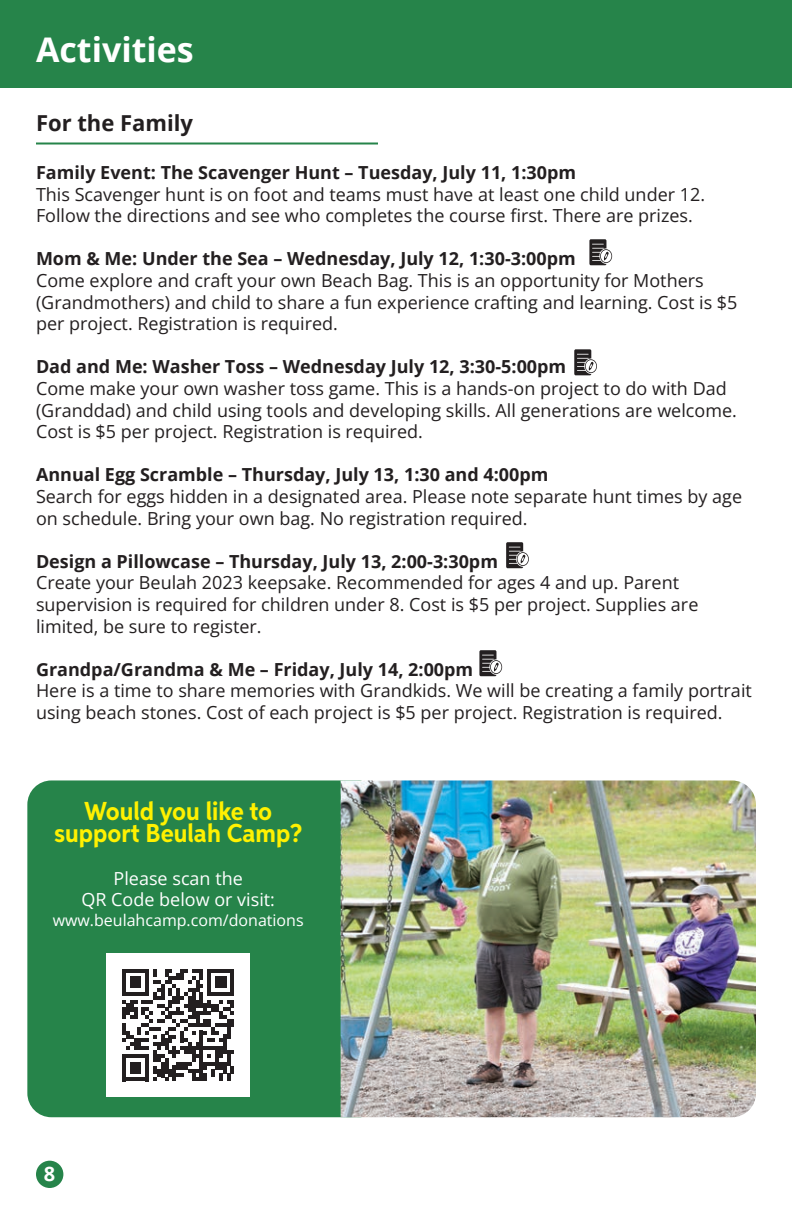
<style>
.page{position:relative;width:792px;height:1224px;background:#fff}
.page>*{position:absolute;margin:0;border:0;box-sizing:border-box;transform-origin:0 0}
.t1{font:700 34px "Open Sans";color:#fff}
.t2{font:700 26px/21.6px "Aspira Nar";color:#fff101;text-align:center}
.t3{font:700 22px "Open Sans";color:#231f20}
.t4{font:700 20px "Open Sans";color:#fff}
.t5{font:18px/21.6px "Open Sans";color:#231f20}
.t6{font:700 18px "Open Sans";color:#231f20}
.t7{font:18px "Open Sans";color:#fff}
.t8{font:16px "Open Sans";color:#fff}
</style>
<div class="page">
<div style="left:36px;top:1161px;width:27px;height:27px;background:#26844a;border-radius:50%"></div>
<div style="left:0;top:0;width:792px;height:88px;background:#26844a"></div>
<hr style="left:36px;top:143px;width:342px;height:2px;background:#26844a">
<svg style="left:589px;top:239px;width:23px;height:26px"></svg>
<svg style="left:574px;top:349px;width:23px;height:26px"></svg>
<svg style="left:506px;top:542px;width:23px;height:26px"></svg>
<svg style="left:479px;top:650px;width:23px;height:26px"></svg>
<div style="left:27px;top:780px;width:314px;height:337px;background:#26844a"></div>
<img style="left:341px;top:780px;width:415px;height:337px">
<div style="left:107px;top:953px;width:143px;height:144px;background:#fff"></div>
<svg style="left:122px;top:969px;width:112px;height:112px"></svg>
<p class="t1" style="left:36px;top:26px;width:159px">Activities</p>
<p class="t3" style="left:36px;top:107px;width:159px">For the Family</p>
<p class="t6" style="left:36px;top:160px;width:542px">Family Event: The Scavenger Hunt – Tuesday, July 11, 1:30pm</p>
<p class="t5" style="left:36px;top:183px;width:671px">This Scavenger hunt is on foot and teams must have at least one child under 12.<br>Follow the directions and see who completes the course first. There are prizes.</p>
<p class="t6" style="left:36px;top:246px;width:541px">Mom &amp; Me: Under the Sea – Wednesday, July 12, 1:30-3:00pm</p>
<p class="t5" style="left:36px;top:269px;width:703px">Come explore and craft your own Beach Bag. This is an opportunity for Mothers (Grandmothers) and child to share a fun experience crafting and learning. Cost is $5 per project. Registration is required.</p>
<p class="t6" style="left:36px;top:354px;width:532px">Dad and Me: Washer Toss – Wednesday July 12, 3:30-5:00pm</p>
<p class="t5" style="left:36px;top:377px;width:702px">Come make your own washer toss game. This is a hands-on project to do with Dad (Granddad) and child using tools and developing skills. All generations are welcome.<br>Cost is $5 per project. Registration is required.</p>
<p class="t6" style="left:36px;top:462px;width:514px">Annual Egg Scramble – Thursday, July 13, 1:30 and 4:00pm</p>
<p class="t5" style="left:36px;top:485px;width:708px">Search for eggs hidden in a designated area. Please note separate hunt times by age on schedule. Bring your own bag. No registration required.</p>
<p class="t6" style="left:36px;top:549px;width:464px">Design a Pillowcase – Thursday, July 13, 2:00-3:30pm</p>
<p class="t5" style="left:36px;top:572px;width:664px">Create your Beulah 2023 keepsake. Recommended for ages 4 and up. Parent supervision is required for children under 8. Cost is $5 per project. Supplies are limited, be sure to register.</p>
<p class="t6" style="left:36px;top:657px;width:439px">Grandpa/Grandma &amp; Me – Friday, July 14, 2:00pm</p>
<p class="t5" style="left:36px;top:680px;width:717px">Here is a time to share memories with Grandkids. We will be creating a family portrait using beach stones. Cost of each project is $5 per project. Registration is required.</p>
<p class="t2" style="left:54px;top:801px;width:250px">Would you like to support Beulah Camp?</p>
<p class="t7" style="left:114px;top:866px;width:131px">Please scan the</p>
<p class="t7" style="left:81px;top:888px;width:195px">QR Code below or visit:</p>
<p class="t8" style="left:53px;top:909px;width:253px">www.beulahcamp.com/donations</p>
<p class="t4" style="left:44px;top:1160px;width:13px">8</p>
</div>
